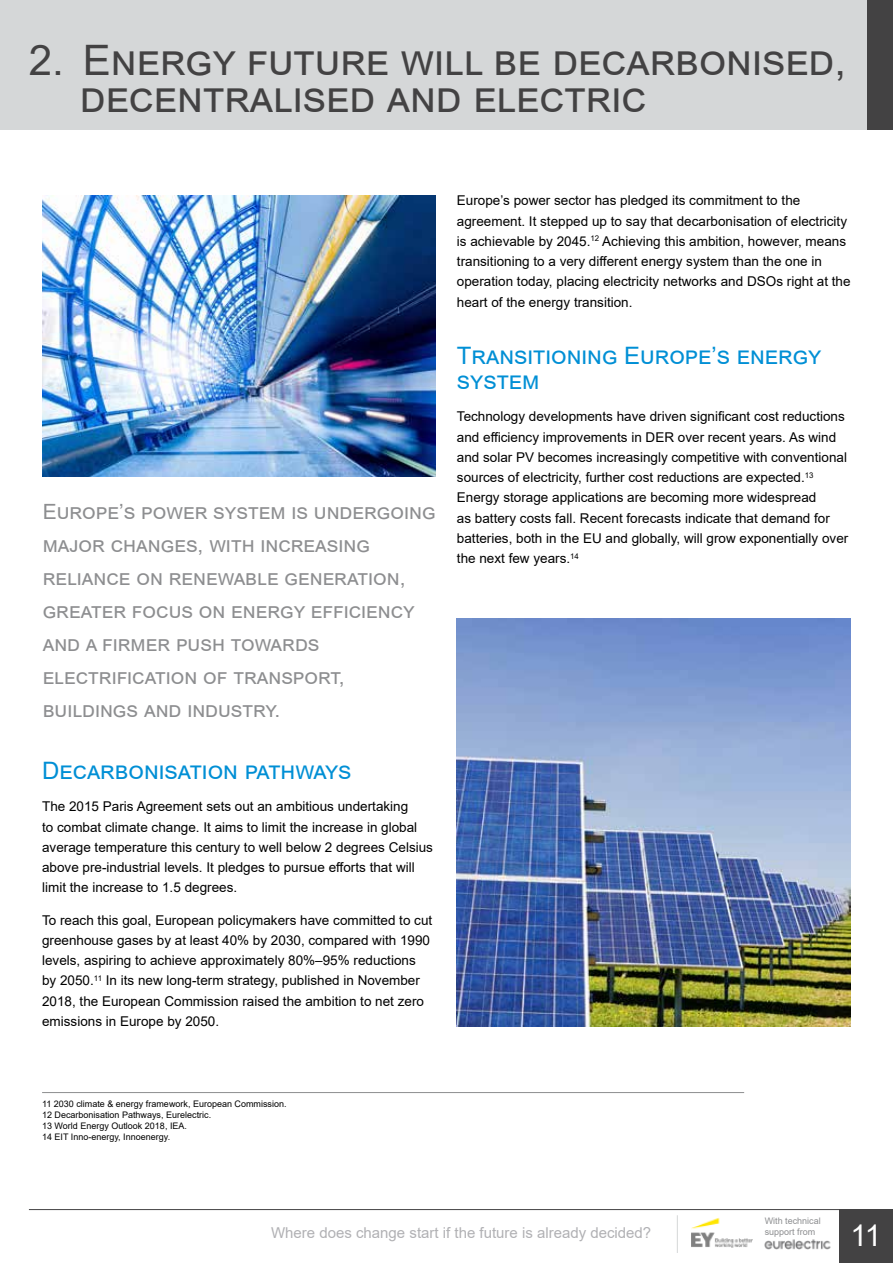
<style>
.page{position:relative;width:893px;height:1263px;background:#fff}
.page>*{position:absolute;margin:0;border:0;box-sizing:border-box;transform-origin:0 0}
.t1{font:42px/37.5px "Arial";color:#434243}
.t2{font:30px "Arial";color:#fff}
.t3{font:24px/25.5px "Arial";color:#008fd5}
.t4{font:21px/33px "Arial";color:#8d8e90}
.t5{font:15px "Arial";color:#b1b1b4}
.t6{font:13.5px/20.2px "Arial";color:#000}
.t7{font:9px/10.8px "Arial";color:#000}
.t8{font:9px/10.8px "Arial";color:#8d8e90}
</style>
<div class="page">
<div style="left:839px;top:1209px;width:54px;height:54px;background:#434243"></div>
<hr style="left:29px;top:1209px;width:864px;height:1px;background:#434243">
<hr style="left:677px;top:1215px;width:1px;height:38px;background:#d5d7d8">
<div style="left:0;top:0;width:893px;height:130px;background:#d5d7d8"></div>
<div style="left:867px;top:0;width:26px;height:129px;background:#434243"></div>
<img style="left:692px;top:1218px;width:61px;height:30px">
<img style="left:764px;top:1239px;width:67px;height:11px">
<hr style="left:42px;top:1092px;width:702px;height:1px;background:#8d8e90">
<img style="left:43px;top:196px;width:393px;height:280px">
<img style="left:457px;top:619px;width:394px;height:408px">
<h1 class="t1" style="left:80px;top:41px;width:768px;text-indent:-51px">2. Energy future will be decarbonised, decentralised and electric</h1>
<h3 class="t4" style="left:43px;top:495px;width:394px">Europe’s power system is undergoing major changes, with increasing reliance on renewable generation, greater focus on energy efficiency and a firmer push towards electrification of transport, buildings and industry.</h3>
<h3 class="t3" style="left:42px;top:758px;width:311px">Decarbonisation pathways</h3>
<p class="t6" style="left:42px;top:796px;width:392px">The 2015 Paris Agreement sets out an ambitious undertaking<br>to combat climate change. It aims to limit the increase in global average temperature this century to well below 2 degrees Celsius above pre-industrial levels. It pledges to pursue efforts that will limit the increase to 1.5 degrees.</p>
<p class="t6" style="left:42px;top:909px;width:392px">To reach this goal, European policymakers have committed to cut greenhouse gases by at least 40% by 2030, compared with 1990 levels, aspiring to achieve approximately 80%–95% reductions by 2050.<sup>11</sup> In its new long-term strategy, published in November 2018, the European Commission raised the ambition to net zero emissions in Europe by 2050.</p>
<p class="t6" style="left:457px;top:190px;width:395px">Europe’s power sector has pledged its commitment to the agreement. It stepped up to say that decarbonisation of electricity is achievable by 2045.<sup>12</sup> Achieving this ambition, however, means transitioning to a very different energy system than the one in operation today, placing electricity networks and DSOs right at the heart of the energy transition.</p>
<h3 class="t3" style="left:457px;top:342px;width:365px">Transitioning Europe’s energy system</h3>
<p class="t6" style="left:457px;top:406px;width:393px">Technology developments have driven significant cost reductions and efficiency improvements in DER over recent years. As wind and solar PV becomes increasingly competitive with conventional sources of electricity, further cost reductions are expected.<sup>13<br></sup>Energy storage applications are becoming more widespread<br>as battery costs fall. Recent forecasts indicate that demand for batteries, both in the EU and globally, will grow exponentially over the next few years.<sup>14</sup></p>
<p class="t7" style="left:42px;top:1099px;width:246px">11 2030 climate &amp; energy framework, European Commission.<br>12 Decarbonisation Pathways, Eurelectric.<br>13 World Energy Outlook 2018, IEA.<br>14 EIT Inno-energy, Innoenergy.</p>
<p class="t5" style="left:271px;top:1222px;width:382px">Where does change start if the future is already decided?</p>
<p class="t8" style="left:765px;top:1216px;width:58px">With technical support from</p>
<h2 class="t2" style="left:850px;top:1215px;width:33px">11</h2>
</div>
